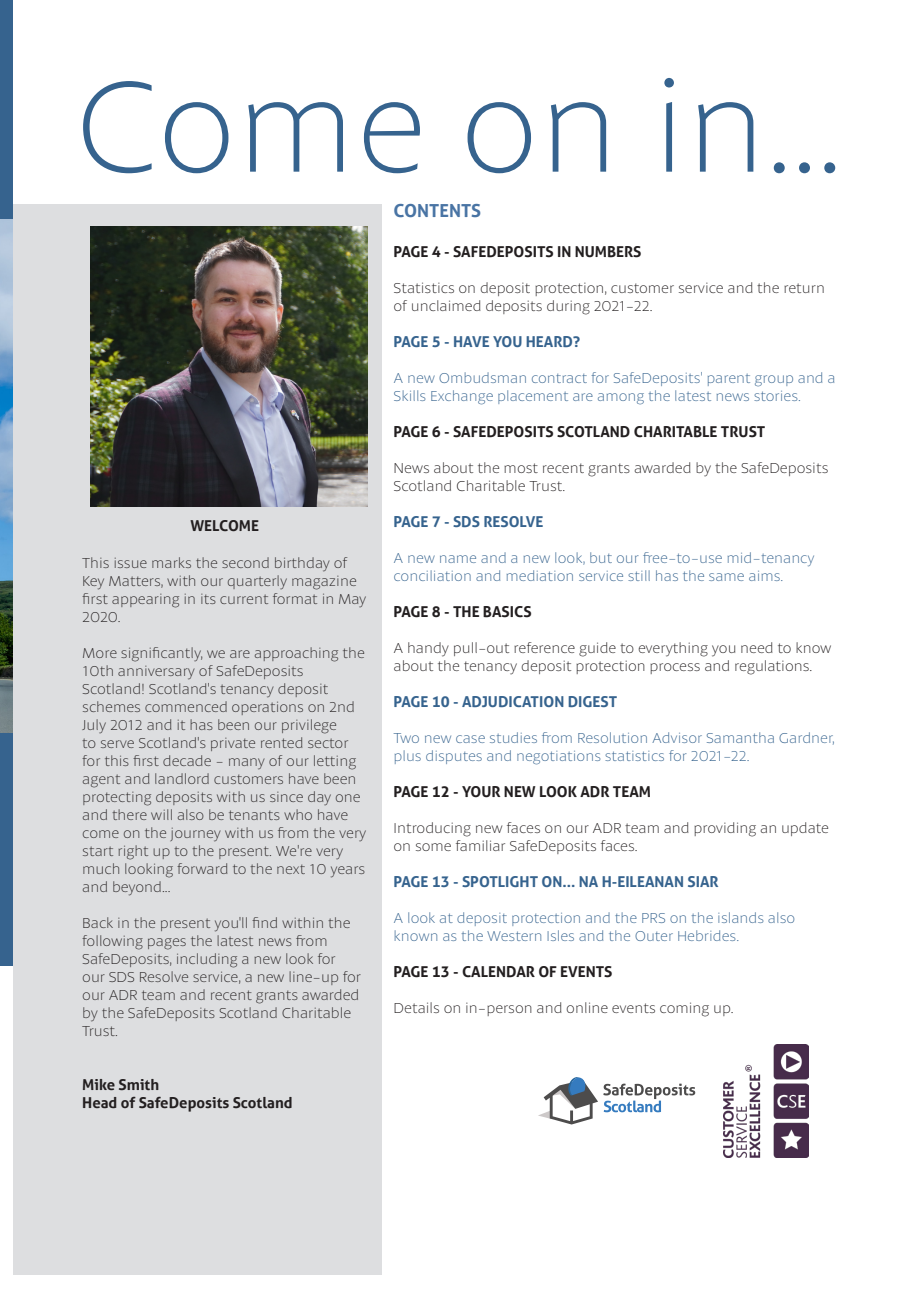
<style>
.page{position:relative;width:919px;height:1289px;background:#fff}
.page>*{position:absolute;margin:0;border:0;box-sizing:border-box;transform-origin:0 0}
.t1{font:100 135px "Petala Pro";color:#36638e}
.t2{font:700 18px "Aller";color:#4974a4}
.t3{font:100 15px/18px "Petala Pro";color:#231f20}
.t4{font:100 15px/18px "Petala Pro";color:#36638e}
.t5{font:700 15px "Aller";color:#231f20}
.t6{font:700 15px "Aller";color:#36638e}
</style>
<div class="page">
<div style="left:13px;top:204px;width:368px;height:1070px;background:#dddee0"></div>
<img style="left:723px;top:1044px;width:85px;height:113px">
<svg style="left:538px;top:1077px;width:157px;height:47px"></svg>
<img style="left:91px;top:227px;width:276px;height:279px">
<div style="left:0;top:0;width:13px;height:965px;background:#36638e"></div>
<img style="left:0;top:219px;width:13px;height:513px">
<p class="t1" style="left:74px;top:42px;width:769px">Come on in...</p>
<p class="t5" style="left:190px;top:517px;width:70px">WELCOME</p>
<p class="t3" style="left:82px;top:553px;width:286px">This issue marks the second birthday of<br>Key Matters, with our quarterly magazine first appearing in its current format in May<br>2020.</p>
<p class="t3" style="left:82px;top:643px;width:284px">More significantly, we are approaching the<br>10th anniversary of SafeDeposits</p>
<p class="t3" style="left:82px;top:679px;width:286px">Scotland! Scotland's tenancy deposit schemes commenced operations on 2nd July 2012 and it has been our privilege<br>to serve Scotland's private rented sector for this first decade - many of our letting agent and landlord customers have been protecting deposits with us since day one and there will also be tenants who have come on the journey with us from the very start right up to the present. We're very much looking forward to the next 10 years and beyond...</p>
<p class="t3" style="left:82px;top:913px;width:280px">Back in the present you'll find within the following pages the latest news from SafeDeposits, including a new look for our SDS Resolve service, a new line-up for our ADR team and recent grants awarded by the SafeDeposits Scotland Charitable Trust.</p>
<p class="t5" style="left:82px;top:1075px;width:78px">Mike Smith</p>
<p class="t5" style="left:82px;top:1093px;width:212px">Head of SafeDeposits Scotland</p>
<p class="t2" style="left:393px;top:200px;width:89px">CONTENTS</p>
<p class="t5" style="left:393px;top:242px;width:249px">PAGE 4 - SAFEDEPOSITS IN NUMBERS</p>
<p class="t3" style="left:393px;top:279px;width:433px">Statistics on deposit protection, customer service and the return of unclaimed deposits during 2021-22.</p>
<p class="t6" style="left:393px;top:332px;width:188px">PAGE 5 - HAVE YOU HEARD?</p>
<p class="t4" style="left:393px;top:369px;width:443px">A new Ombudsman contract for SafeDeposits' parent group and a<br>Skills Exchange placement are among the latest news stories.</p>
<p class="t5" style="left:393px;top:422px;width:373px">PAGE 6 - SAFEDEPOSITS SCOTLAND CHARITABLE TRUST</p>
<p class="t3" style="left:393px;top:459px;width:436px">News about the most recent grants awarded by the SafeDeposits<br>Scotland Charitable Trust.</p>
<p class="t6" style="left:393px;top:512px;width:151px">PAGE 7 - SDS RESOLVE</p>
<p class="t4" style="left:393px;top:549px;width:423px">A new name and a new look, but our free-to-use mid-tenancy conciliation and mediation service still has the same aims.</p>
<p class="t5" style="left:393px;top:602px;width:140px">PAGE 8 - THE BASICS</p>
<p class="t3" style="left:393px;top:639px;width:439px">A handy pull-out reference guide to everything you need to know about the tenancy deposit protection process and regulations.</p>
<p class="t6" style="left:393px;top:692px;width:225px">PAGE 10 - ADJUDICATION DIGEST</p>
<p class="t4" style="left:393px;top:729px;width:443px">Two new case studies from Resolution Advisor Samantha Gardner, plus disputes and negotiations statistics for 2021-22.</p>
<p class="t5" style="left:393px;top:782px;width:259px">PAGE 12 - YOUR NEW LOOK ADR TEAM</p>
<p class="t3" style="left:393px;top:819px;width:437px">Introducing new faces on our ADR team and providing an update on some familiar SafeDeposits faces.</p>
<p class="t6" style="left:393px;top:872px;width:327px">PAGE 13 - SPOTLIGHT ON... NA H-EILEANAN SIAR</p>
<p class="t4" style="left:393px;top:909px;width:403px">A look at deposit protection and the PRS on the islands also known as the Western Isles and the Outer Hebrides.</p>
<p class="t5" style="left:393px;top:962px;width:220px">PAGE 13 - CALENDAR OF EVENTS</p>
<p class="t3" style="left:393px;top:999px;width:342px">Details on in-person and online events coming up.</p>
</div>
